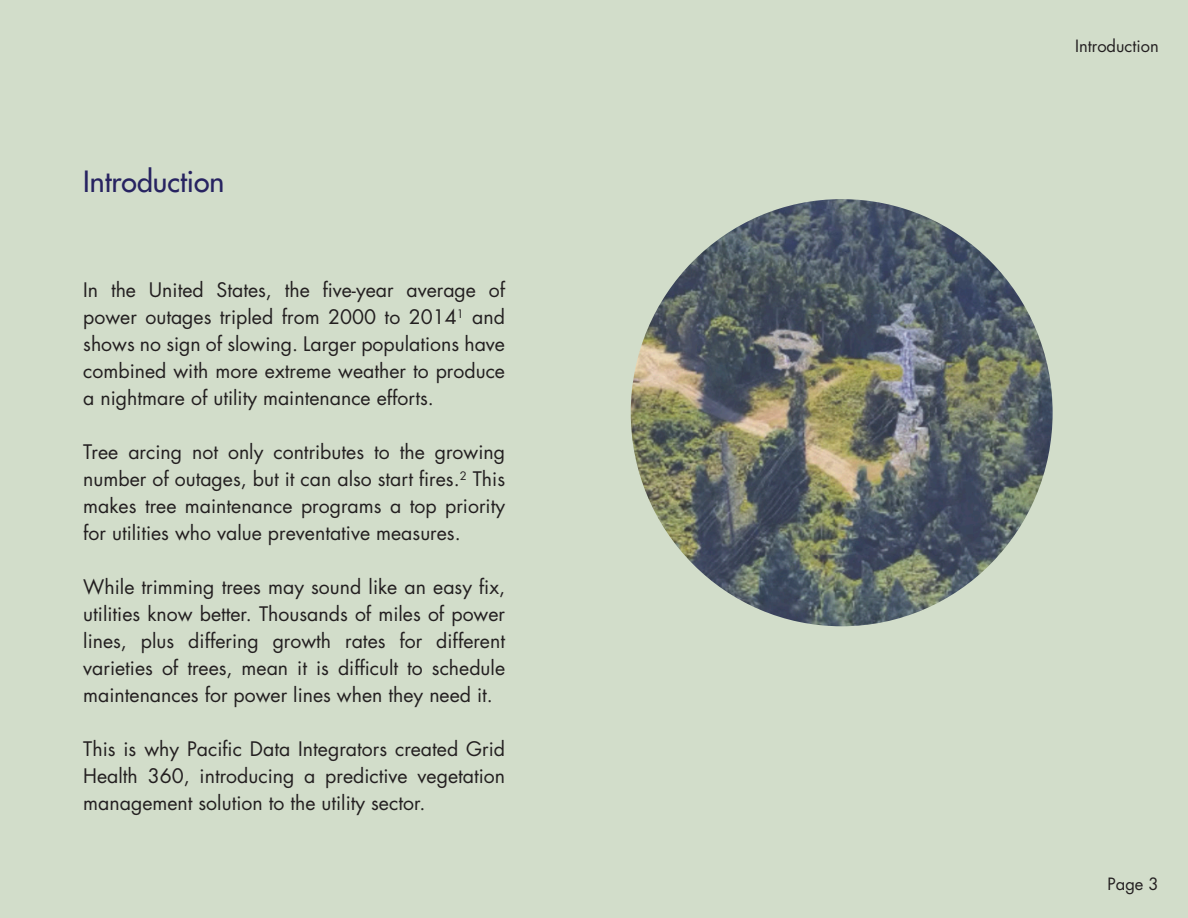
<style>
.page{position:relative;width:1188px;height:918px;background:#d2ddca}
.page>*{position:absolute;margin:0;border:0;box-sizing:border-box;transform-origin:0 0}
.t1{font:500 28.5px "Futura Std";color:#272361}
.t2{font:19.5px/27px "Futura Std";color:#231f20;text-align:justify}
.t3{font:16.5px "Futura Std";color:#231f20}
</style>
<div class="page">
<img style="left:631px;top:199px;width:422px;height:427px">
<p class="t1" style="left:83px;top:164px;width:143px">Introduction</p>
<p class="t2" style="left:83px;top:277px;width:423px">In the United States, the five-year average of power outages tripled from 2000 to 2014<sup>1</sup> and shows no sign of slowing. Larger populations have combined with more extreme weather to produce a nightmare of utility maintenance efforts.</p>
<p class="t2" style="left:83px;top:439px;width:423px">Tree arcing not only contributes to the growing number of outages, but it can also start fires.<sup>2</sup> This makes tree maintenance programs a top priority for utilities who value preventative measures.</p>
<p class="t2" style="left:83px;top:574px;width:423px">While trimming trees may sound like an easy fix, utilities know better. Thousands of miles of power lines, plus differing growth rates for different varieties of trees, mean it is difficult to schedule maintenances for power lines when they need it.</p>
<p class="t2" style="left:83px;top:736px;width:423px">This is why Pacific Data Integrators created Grid Health 360, introducing a predictive vegetation management solution to the utility sector.</p>
<p class="t3" style="left:1075px;top:35px;width:85px">Introduction</p>
<p class="t3" style="left:1108px;top:874px;width:53px">Page 3</p>
</div>
